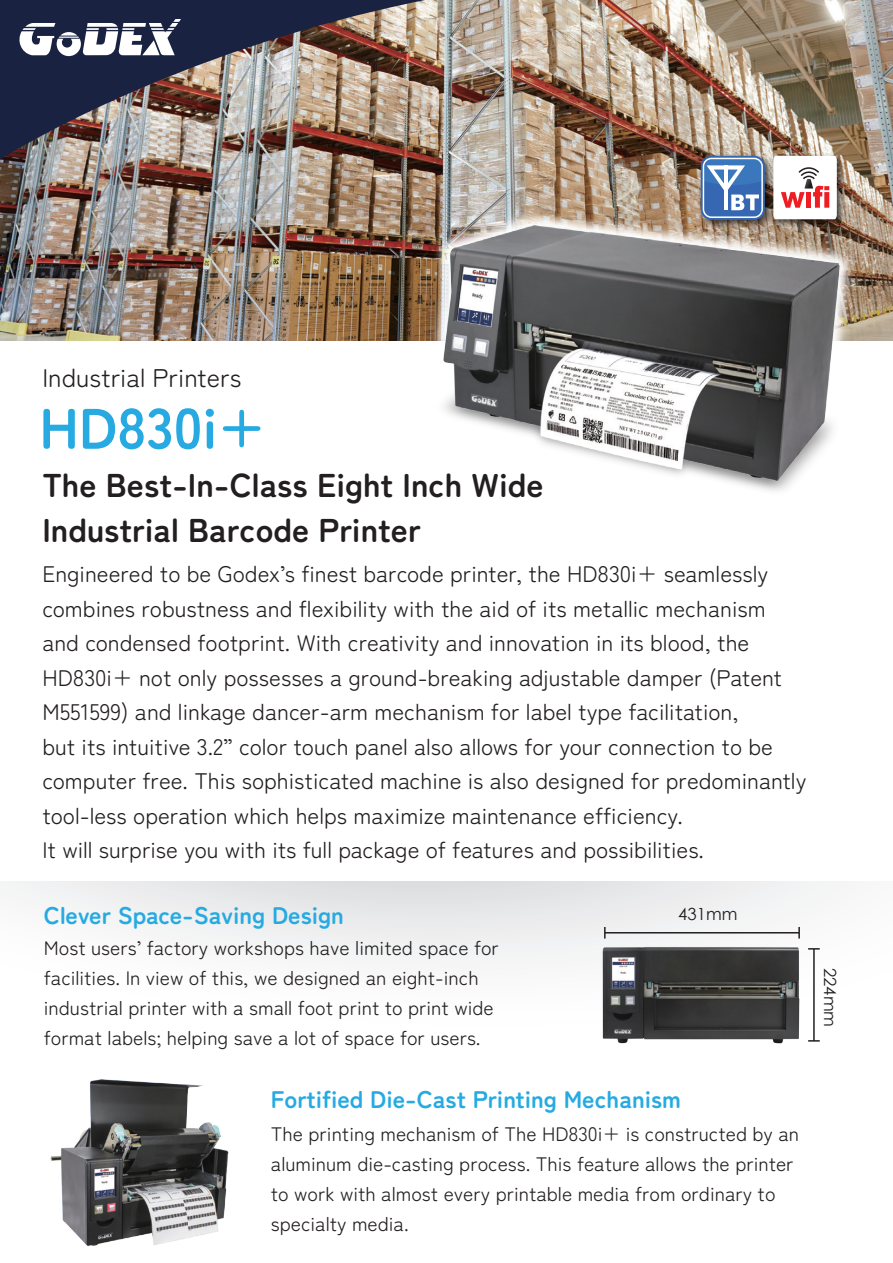
<style>
.page{position:relative;width:893px;height:1263px;background:#fff}
.page>*{position:absolute;margin:0;border:0;box-sizing:border-box;transform-origin:0 0}
.t1{font:700 57px "Zen Maru Gothic";color:#26aae1}
.t2{font:700 33px/45px "Zen Maru Gothic";color:#231f20}
.t3{font:25.5px "Zen Maru Gothic";color:#231f20}
.t4{font:700 24px "Zen Maru Gothic";color:#26aae1}
.t5{font:22.5px/34.5px "Zen Maru Gothic";color:#231f20}
.t6{font:19.5px/30px "Zen Maru Gothic";color:#231f20}
.t7{font:16.8px "Century Gothic";color:#231f20}
</style>
<div class="page">
<div style="left:0;top:881px;width:893px;height:213px;background:linear-gradient(to bottom,#ededee,#fff)"></div>
<img style="left:0;top:0;width:893px;height:340px">
<img style="left:695px;top:150px;width:73px;height:15px">
<svg style="left:701px;top:156px;width:64px;height:64px"></svg>
<svg style="left:703px;top:158px;width:59px;height:7px"></svg>
<img style="left:768px;top:150px;width:80px;height:15px">
<svg style="left:773px;top:156px;width:64px;height:9px"></svg>
<img style="left:384px;top:165px;width:509px;height:176px">
<img style="left:432px;top:211px;width:425px;height:280px">
<img style="left:0;top:0;width:425px;height:160px">
<svg style="left:16px;top:19px;width:165px;height:37px"></svg>
<img style="left:41px;top:1064px;width:196px;height:182px">
<img style="left:592px;top:922px;width:219px;height:146px">
<svg style="left:604px;top:927px;width:2px;height:11px"></svg>
<svg style="left:798px;top:927px;width:2px;height:11px"></svg>
<hr style="left:605px;top:932px;width:194px;height:1px;background:#231f20">
<svg style="left:808px;top:948px;width:12px;height:1px"></svg>
<svg style="left:808px;top:1040px;width:12px;height:2px"></svg>
<hr style="left:813px;top:949px;width:2px;height:92px;background:#231f20">
<p class="t3" style="left:42px;top:362px;width:201px">Industrial Printers</p>
<h1 class="t1" style="left:39px;top:392px;width:228px">HD830i+</h1>
<h2 class="t2" style="left:42px;top:461px;width:503px">The Best-In-Class Eight Inch Wide<br>Industrial Barcode Printer</h2>
<p class="t5" style="left:42px;top:557px;width:766px">Engineered to be Godex’s finest barcode printer, the HD830i+ seamlessly combines robustness and flexibility with the aid of its metallic mechanism and condensed footprint. With creativity and innovation in its blood, the HD830i+ not only possesses a ground-breaking adjustable damper (Patent M551599) and linkage dancer-arm mechanism for label type facilitation,<br>but its intuitive 3.2” color touch panel also allows for your connection to be computer free. This sophisticated machine is also designed for predominantly tool-less operation which helps maximize maintenance efficiency.<br>It will surprise you with its full package of features and possibilities.</p>
<p class="t4" style="left:44px;top:900px;width:302px">Clever Space-Saving Design</p>
<p class="t6" style="left:44px;top:932px;width:456px">Most users’ factory workshops have limited space for facilities. In view of this, we designed an eight-inch industrial printer with a small foot print to print wide format labels; helping save a lot of space for users.</p>
<p class="t7" style="left:678px;top:902px;width:61px">431mm</p>
<p class="t4" style="left:271px;top:1084px;width:412px">Fortified Die-Cast Printing Mechanism</p>
<p class="t6" style="left:271px;top:1119px;width:530px">The printing mechanism of The HD830i+ is constructed by an aluminum die-casting process. This feature allows the printer to work with almost every printable media from ordinary to specialty media.</p>
<p class="t7" style="left:842px;top:968px;width:61px;rotate:90deg">224mm</p>
</div>
